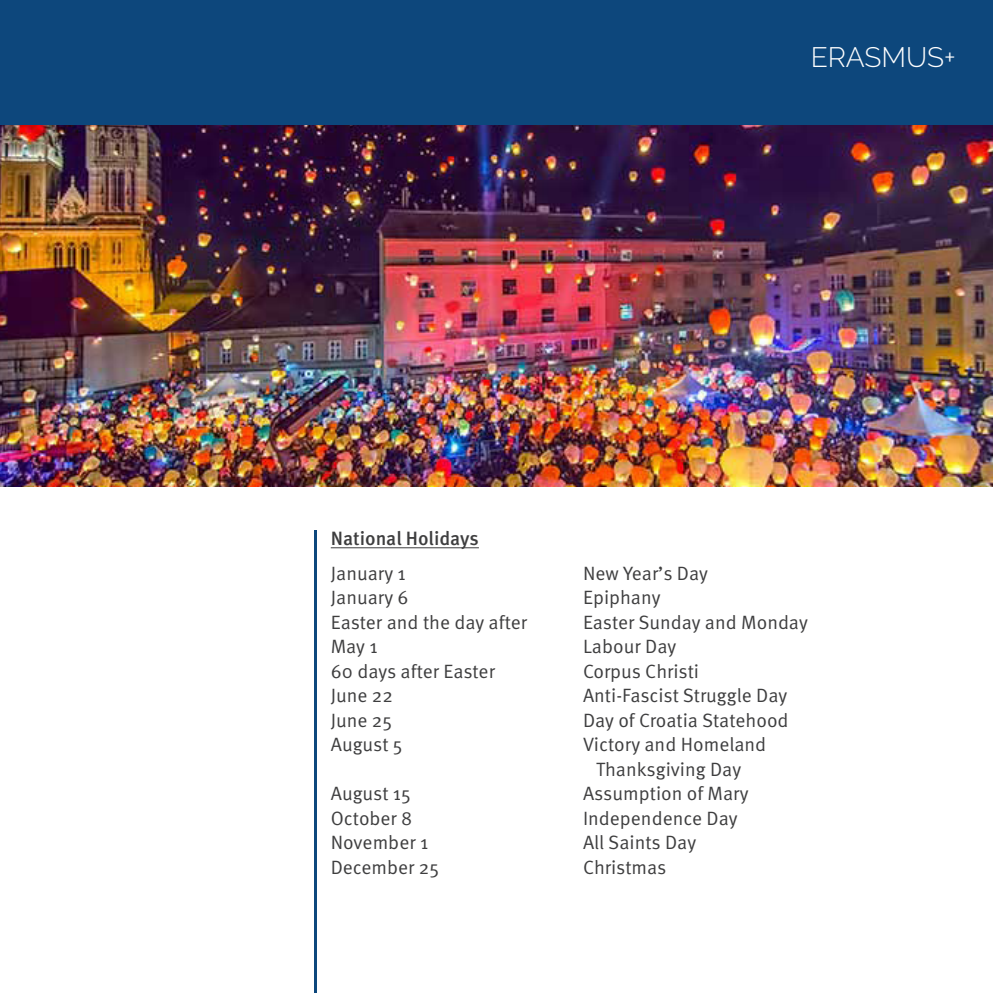
<style>
.page{position:relative;width:993px;height:993px;background:#fff}
.page>*{position:absolute;margin:0;border:0;box-sizing:border-box;transform-origin:0 0}
.t1{font:300 28px "Raleway";color:#fff}
.t2{font:19.25px/24.5px "Meta Pro";color:#3e3e3f}
.t3{font:500 19.25px "Meta Pro";color:#3e3e3f}
</style>
<div class="page">
<img style="left:0;top:124px;width:992px;height:362px">
<hr style="left:314px;top:530px;width:2px;height:462px;background:#0d477c">
<hr style="left:331px;top:547px;width:148px;height:1px;background:#3e3e3f">
<div style="left:0;top:0;width:992px;height:124px;background:#0d477c"></div>
<p class="t1" style="left:810px;top:41px;width:146px">ERASMUS+</p>
<p class="t3" style="left:331px;top:526px;width:150px">National Holidays</p>
<p class="t2" style="left:331px;top:561px;width:77px">January 1</p>
<p class="t2" style="left:583px;top:561px;width:126px">New Year’s Day</p>
<p class="t2" style="left:331px;top:585px;width:79px">January 6</p>
<p class="t2" style="left:583px;top:585px;width:79px">Epiphany</p>
<p class="t2" style="left:331px;top:610px;width:198px">Easter and the day after</p>
<p class="t2" style="left:583px;top:610px;width:226px">Easter Sunday and Monday</p>
<p class="t2" style="left:331px;top:634px;width:48px">May 1</p>
<p class="t2" style="left:583px;top:634px;width:95px">Labour Day</p>
<p class="t2" style="left:331px;top:659px;width:166px">60 days after Easter</p>
<p class="t2" style="left:583px;top:659px;width:117px">Corpus Christi</p>
<p class="t2" style="left:331px;top:683px;width:64px">June 22</p>
<p class="t2" style="left:583px;top:683px;width:206px">Anti-Fascist Struggle Day</p>
<p class="t2" style="left:331px;top:708px;width:63px">June 25</p>
<p class="t2" style="left:583px;top:708px;width:207px">Day of Croatia Statehood</p>
<p class="t2" style="left:331px;top:732px;width:73px">August 5</p>
<p class="t2" style="left:596px;top:732px;width:171px;text-indent:-13px">Victory and Homeland<br>Thanksgiving Day</p>
<p class="t2" style="left:331px;top:781px;width:82px">August 15</p>
<p class="t2" style="left:583px;top:781px;width:167px">Assumption of Mary</p>
<p class="t2" style="left:331px;top:806px;width:83px">October 8</p>
<p class="t2" style="left:583px;top:806px;width:156px">Independence Day</p>
<p class="t2" style="left:331px;top:830px;width:99px">November 1</p>
<p class="t2" style="left:583px;top:830px;width:115px">All Saints Day</p>
<p class="t2" style="left:331px;top:855px;width:110px">December 25</p>
<p class="t2" style="left:583px;top:855px;width:85px">Christmas</p>
</div>
